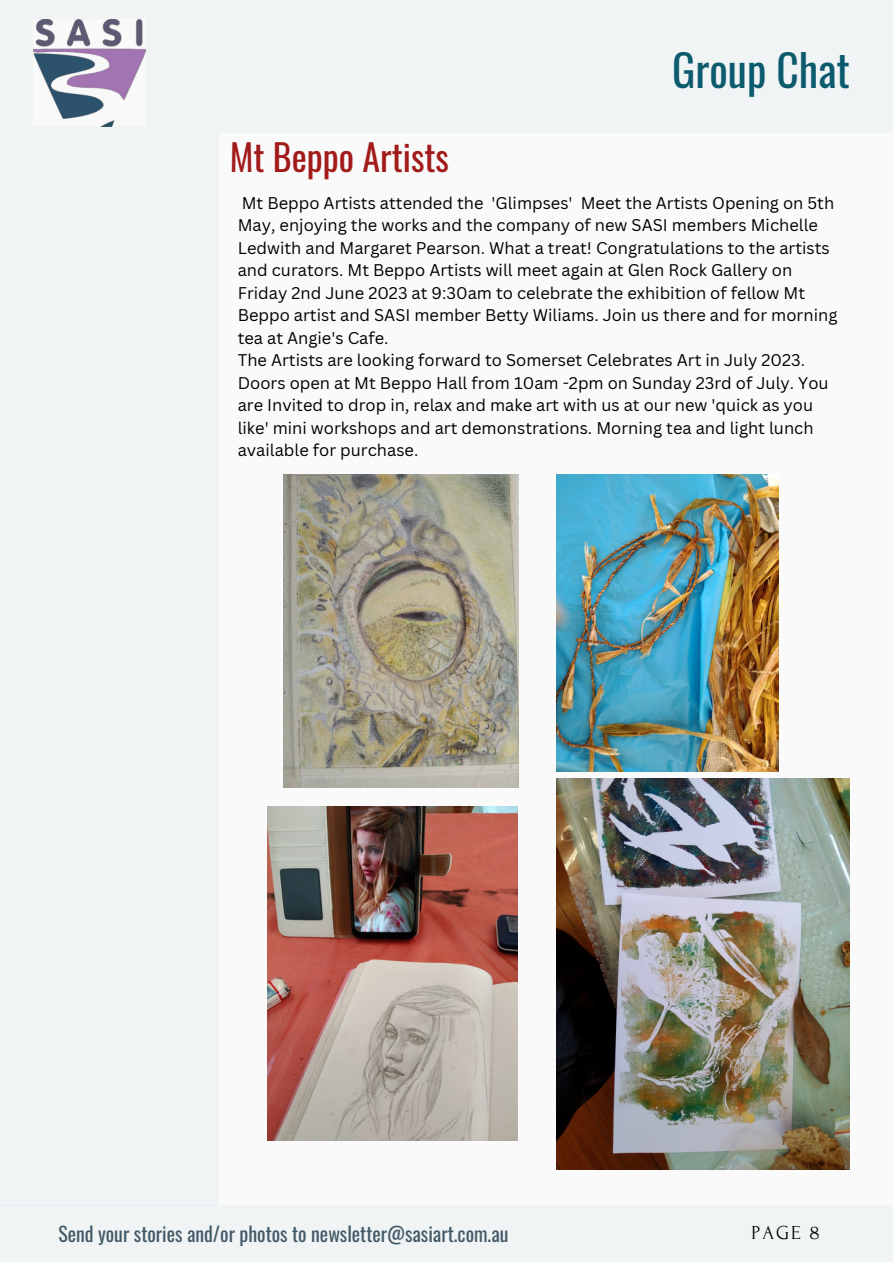
<style>
.page{position:relative;width:893px;height:1264px;background:#fff}
.page>*{position:absolute;margin:0;border:0;box-sizing:border-box;transform-origin:0 0}
.t1{font:43.5px "Oswald";color:#0b5a6d}
.t2{font:36px "Oswald";color:#a21b1b}
.t3{font:19.8px "Oswald";color:#435967}
.t4{font:19.8px "Forum";color:#000}
.t5{font:16.5px/22.5px "Canva Sans";color:#000}
</style>
<div class="page">
<div style="left:0;top:0;width:892px;height:1262px;background:#fafafa"></div>
<div style="left:0;top:133px;width:218px;height:1072px;background:#f0f4f5"></div>
<div style="left:0;top:0;width:892px;height:133px;background:#f0f4f5"></div>
<div style="left:0;top:1205px;width:892px;height:56px;background:#f0f4f5"></div>
<img style="left:33px;top:19px;width:112px;height:107px">
<img style="left:556px;top:475px;width:222px;height:296px">
<img style="left:283px;top:475px;width:235px;height:312px">
<img style="left:267px;top:807px;width:251px;height:333px">
<img style="left:556px;top:778px;width:293px;height:391px">
<p class="t2" style="left:230px;top:129px;width:221px">Mt Beppo Artists</p>
<p class="t1" style="left:672px;top:36px;width:179px">Group Chat</p>
<p class="t5" style="left:238px;top:191px;width:601px">Mt Beppo Artists attended the 'Glimpses' Meet the Artists Opening on 5th May, enjoying the works and the company of new SASI members Michelle Ledwith and Margaret Pearson. What a treat! Congratulations to the artists and curators. Mt Beppo Artists will meet again at Glen Rock Gallery on Friday 2nd June 2023 at 9:30am to celebrate the exhibition of fellow Mt Beppo artist and SASI member Betty Wiliams. Join us there and for morning tea at Angie's Cafe.</p>
<p class="t5" style="left:238px;top:348px;width:592px">The Artists are looking forward to Somerset Celebrates Art in July 2023.<br>Doors open at Mt Beppo Hall from 10am -2pm on Sunday 23rd of July. You are Invited to drop in, relax and make art with us at our new 'quick as you like' mini workshops and art demonstrations. Morning tea and light lunch available for purchase.</p>
<p class="t3" style="left:58px;top:1218px;width:451px">Send your stories and/or photos to newsletter@sasiart.com.au</p>
<p class="t4" style="left:751px;top:1221px;width:70px">PAGE 8</p>
</div>
